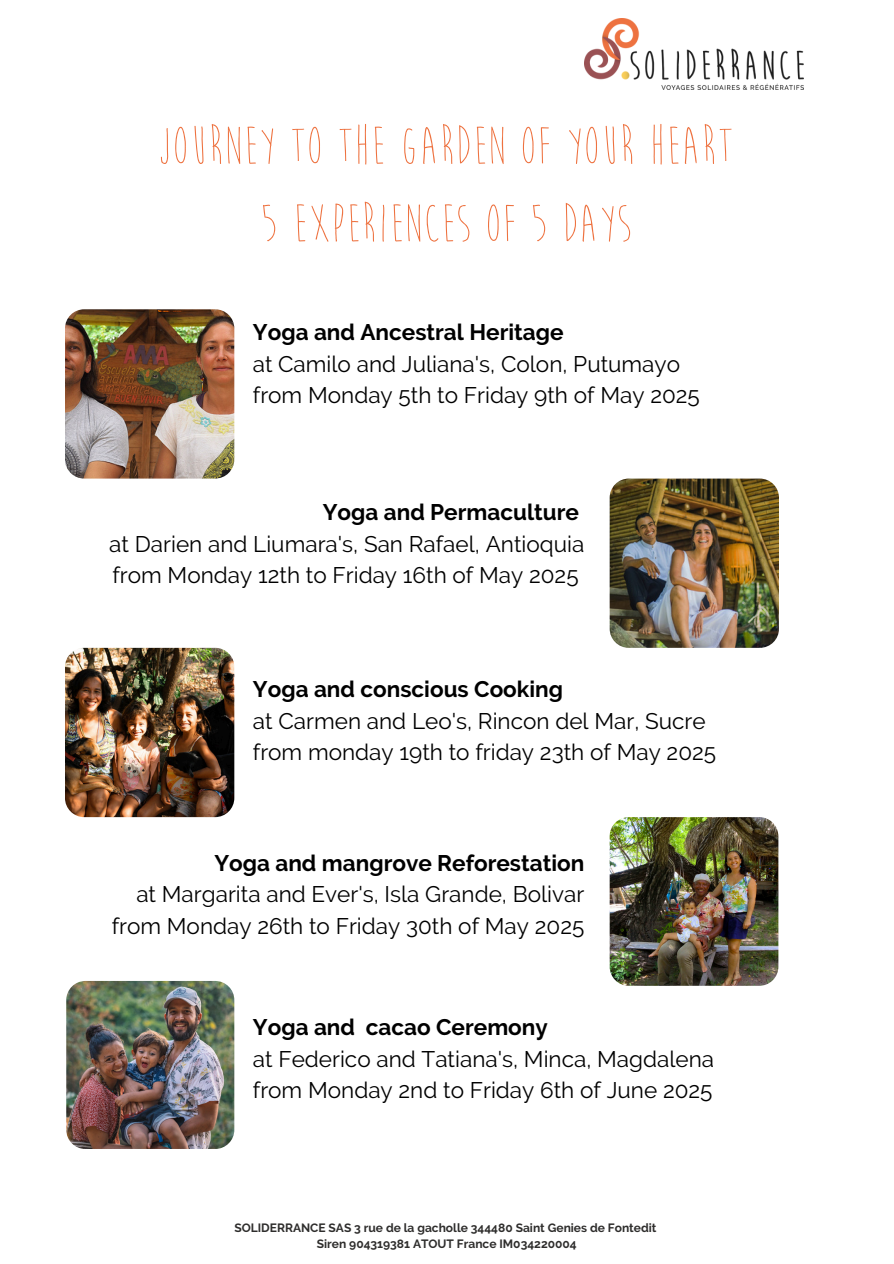
<style>
.page{position:relative;width:894px;height:1264px;background:#fff}
.page>*{position:absolute;margin:0;border:0;box-sizing:border-box;transform-origin:0 0}
.t1{font:55.5px/77.7px "Moon Flower";color:#ee7240;text-align:center}
.t2{font:22.5px/31.5px "Raleway";color:#000}
.t3{font:700 12px "Raleway";color:#2e2d2c}
.s1{font-weight:700}
</style>
<div class="page">
<img style="left:584px;top:19px;width:219px;height:71px">
<img style="left:65px;top:309px;width:169px;height:169px;border-radius:19px">
<img style="left:609px;top:478px;width:169px;height:170px;border-radius:19px">
<img style="left:65px;top:648px;width:169px;height:169px;border-radius:19px">
<img style="left:609px;top:817px;width:169px;height:168px;border-radius:19px">
<img style="left:66px;top:980px;width:168px;height:168px;border-radius:19px">
<p class="t1" style="left:159px;top:111px;width:576px">JOURNEY TO THE GARDEN OF YOUR HEART<br>5 EXPERIENCES OF 5 DAYS</p>
<p class="t2" style="left:253px;top:316px;width:448px"><span class="s1">Yoga and Ancestral Heritage<br></span>at Camilo and Juliana's, Colon, Putumayo from Monday 5th to Friday 9th of May 2025</p>
<h2 class="t2" style="left:109px;top:496px;width:476px;text-indent:213px"><span class="s1">Yoga and Permaculture </span>at Darien and Liumara's, San Rafael, Antioquia from Monday 12th to Friday 16th of May 2025</h2>
<p class="t2" style="left:253px;top:673px;width:464px"><span class="s1">Yoga and conscious Cooking<br></span>at Carmen and Leo's, Rincon del Mar, Sucre from monday 19th to friday 23th of May 2025</p>
<h2 class="t2" style="left:112px;top:847px;width:474px;text-align:right"><span class="s1">Yoga and mangrove Reforestation<br></span>at Margarita and Ever's, Isla Grande, Bolivar from Monday 26th to Friday 30th of May 2025</h2>
<p class="t2" style="left:253px;top:1011px;width:462px"><span class="s1">Yoga and cacao Ceremony<br></span>at Federico and Tatiana's, Minca, Magdalena from Monday 2nd to Friday 6th of June 2025</p>
<p class="t3" style="left:234px;top:1221px;width:423px">SOLIDERRANCE SAS 3 rue de la gacholle 344480 Saint Genies de Fontedit</p>
<h2 class="t3" style="left:317px;top:1237px;width:261px">Siren 904319381 ATOUT France IM034220004</h2>
</div>
